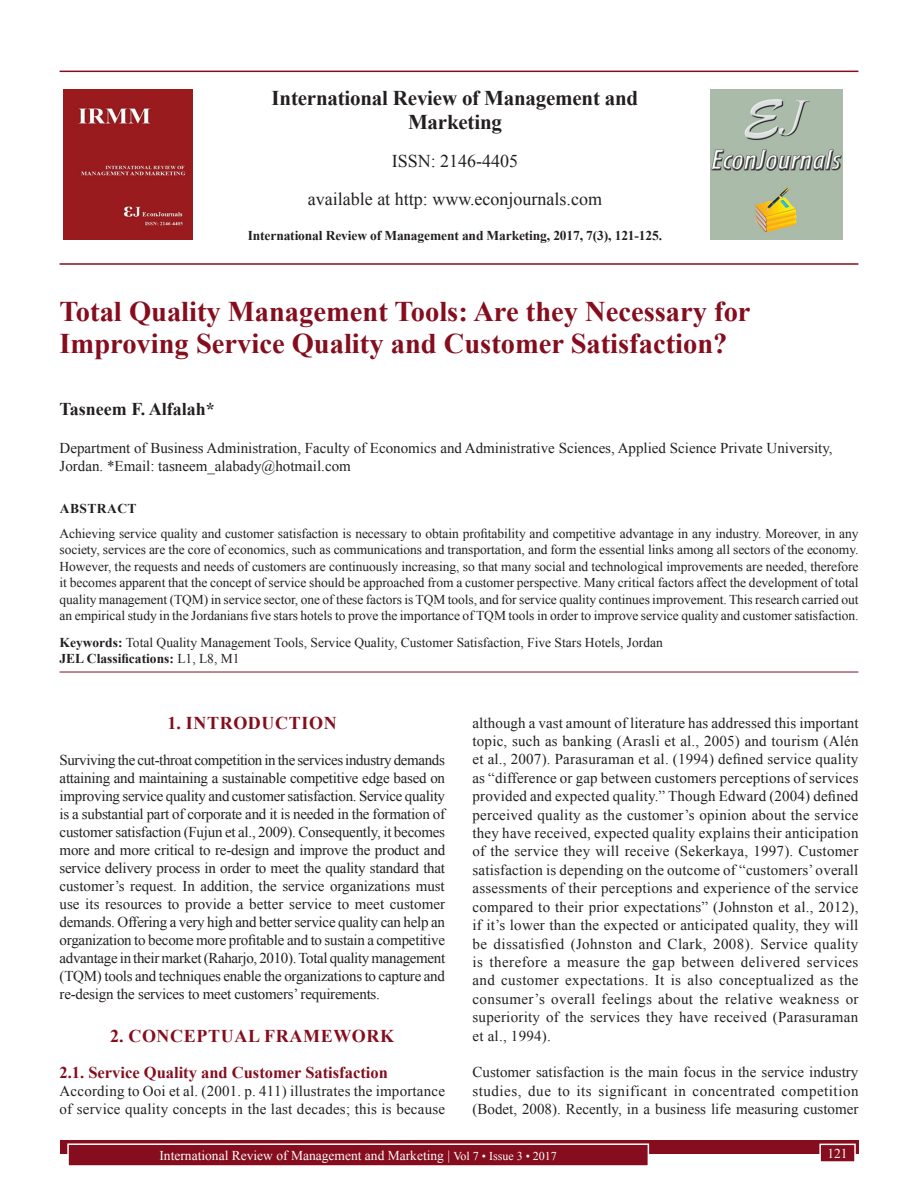
<style>
.page{position:relative;width:918px;height:1188px;background:#fff}
.page>*{position:absolute;margin:0;border:0;box-sizing:border-box;transform-origin:0 0}
.t1{font:700 28.5px/31.5px "Times New Roman";color:#850d1d}
.t2{font:700 21px/24px "Times New Roman";letter-spacing:-.01em;color:#231f20;text-align:center}
.t3{font:18px/38px "Times New Roman";color:#231f20;text-align:center}
.t4{font:700 18px "Times New Roman";letter-spacing:.035em;color:#850d1d}
.t5{font:700 18px "Times New Roman";color:#231f20}
.t6{font:700 16.5px "Times New Roman";color:#850d1d}
.t7{font:15px/18.5px "Times New Roman";color:#231f20;text-align:justify}
.t8{font:13.5px/16.5px "Times New Roman";color:#231f20;text-align:justify}
.t9{font:13.5px "Times New Roman";color:#fff}
.t10{font:700 13.5px "Times New Roman";letter-spacing:-.01em;color:#231f20}
.t11{font:700 13.5px "Times New Roman";letter-spacing:.035em;color:#231f20}
.s1{font-weight:700}
.s2{font-size:12px}
</style>
<div class="page">
<hr style="left:60px;top:71px;width:798px;height:1px;background:#850d1d">
<hr style="left:60px;top:263px;width:798px;height:2px;background:#850d1d">
<img style="left:64px;top:89px;width:129px;height:151px">
<img style="left:711px;top:89px;width:132px;height:150px">
<div style="left:60px;top:1140px;width:798px;height:13px;background:#850d1d"></div>
<div style="left:68px;top:1144px;width:580px;height:22px;background:#850d1d"></div>
<div style="left:67px;top:1143px;width:582px;height:24px;border:2px solid #fff"></div>
<div style="left:820px;top:1144px;width:35px;height:18px;background:#850d1d"></div>
<div style="left:819px;top:1144px;width:37px;height:19px;border:2px solid #fff"></div>
<hr style="left:60px;top:672px;width:798px;height:1px;background:#850d1d">
<h2 class="t2" style="left:272px;top:85px;width:368px">International Review of Management and<br>Marketing</h2>
<p class="t3" style="left:308px;top:141px;width:296px">ISSN: 2146-4405<br>available at http: www.econjournals.com</p>
<p class="t10" style="left:248px;top:226px;width:416px">International Review of Management and Marketing, 2017, 7(3), 121-125.</p>
<h1 class="t1" style="left:60px;top:295px;width:693px">Total Quality Management Tools: Are they Necessary for<br>Improving Service Quality and Customer Satisfaction?</h1>
<p class="t5" style="left:60px;top:396px;width:157px">Tasneem F. Alfalah*</p>
<p class="t7" style="left:60px;top:438px;width:775px;line-height:18px">Department of Business Administration, Faculty of Economics and Administrative Sciences, Applied Science Private University,<br>Jordan. *Email: tasneem_alabady@hotmail.com</p>
<p class="t11" style="left:60px;top:498px;width:78px">ABSTRACT</p>
<p class="t8" style="left:60px;top:525px;width:800px">Achieving service quality and customer satisfaction is necessary to obtain profitability and competitive advantage in any industry. Moreover, in any society, services are the core of economics, such as communications and transportation, and form the essential links among all sectors of the economy.<br>However, the requests and needs of customers are continuously increasing, so that many social and technological improvements are needed, therefore it becomes apparent that the concept of service should be approached from a customer perspective. Many critical factors affect the development of total quality management (TQM) in service sector, one of these factors is TQM tools, and for service quality continues improvement. This research carried out an empirical study in the Jordanians five stars hotels to prove the importance of TQM tools in order to improve service quality and customer satisfaction.</p>
<p class="t8" style="left:60px;top:634px;width:605px"><span class="s1">Keywords:</span> Total Quality Management Tools, Service Quality, Customer Satisfaction, Five Stars Hotels, Jordan<br><span class="s1">JEL Classifications:</span> L1, L8, M1</p>
<p class="t4" style="left:168px;top:710px;width:171px">1. INTRODUCTION</p>
<p class="t7" style="left:60px;top:751px;width:387px;line-height:18px">Surviving the cut-throat competition in the services industry demands attaining and maintaining a sustainable competitive edge based on improving service quality and customer satisfaction. Service quality is a substantial part of corporate and it is needed in the formation of customer satisfaction (Fujun et al., 2009). Consequently, it becomes more and more critical to re-design and improve the product and service delivery process in order to meet the quality standard that customer’s request. In addition, the service organizations must use its resources to provide a better service to meet customer demands. Offering a very high and better service quality can help an organization to become more profitable and to sustain a competitive advantage in their market (Raharjo, 2010). Total quality management (TQM) tools and techniques enable the organizations to capture and re-design the services to meet customers’ requirements.</p>
<p class="t4" style="left:110px;top:1023px;width:286px">2. CONCEPTUAL FRAMEWORK</p>
<p class="t6" style="left:60px;top:1061px;width:330px">2.1. Service Quality and Customer Satisfaction</p>
<p class="t7" style="left:60px;top:1081px;width:387px;line-height:18px">According to Ooi et al. (2001. p. 411) illustrates the importance of service quality concepts in the last decades; this is because</p>
<p class="t7" style="left:473px;top:713px;width:388px">although a vast amount of literature has addressed this important topic, such as banking (Arasli et al., 2005) and tourism (Alén et al., 2007). Parasuraman et al. (1994) defined service quality as “difference or gap between customers perceptions of services provided and expected quality.” Though Edward (2004) defined perceived quality as the customer’s opinion about the service they have received, expected quality explains their anticipation of the service they will receive (Sekerkaya, 1997). Customer satisfaction is depending on the outcome of “customers’ overall assessments of their perceptions and experience of the service compared to their prior expectations” (Johnston et al., 2012), if it’s lower than the expected or anticipated quality, they will be dissatisfied (Johnston and Clark, 2008). Service quality is therefore a measure the gap between delivered services and customer expectations. It is also conceptualized as the consumer’s overall feelings about the relative weakness or superiority of the services they have received (Parasuraman et al., 1994).</p>
<p class="t7" style="left:473px;top:1062px;width:388px">Customer satisfaction is the main focus in the service industry studies, due to its significant in concentrated competition (Bodet, 2008). Recently, in a business life measuring customer</p>
<p class="t9" style="left:159px;top:1146px;width:399px">International Review of Management and Marketing | <span class="s2">Vol 7 • Issue 3 • 2017</span></p>
<p class="t9" style="left:827px;top:1144px;width:22px">121</p>
</div>
